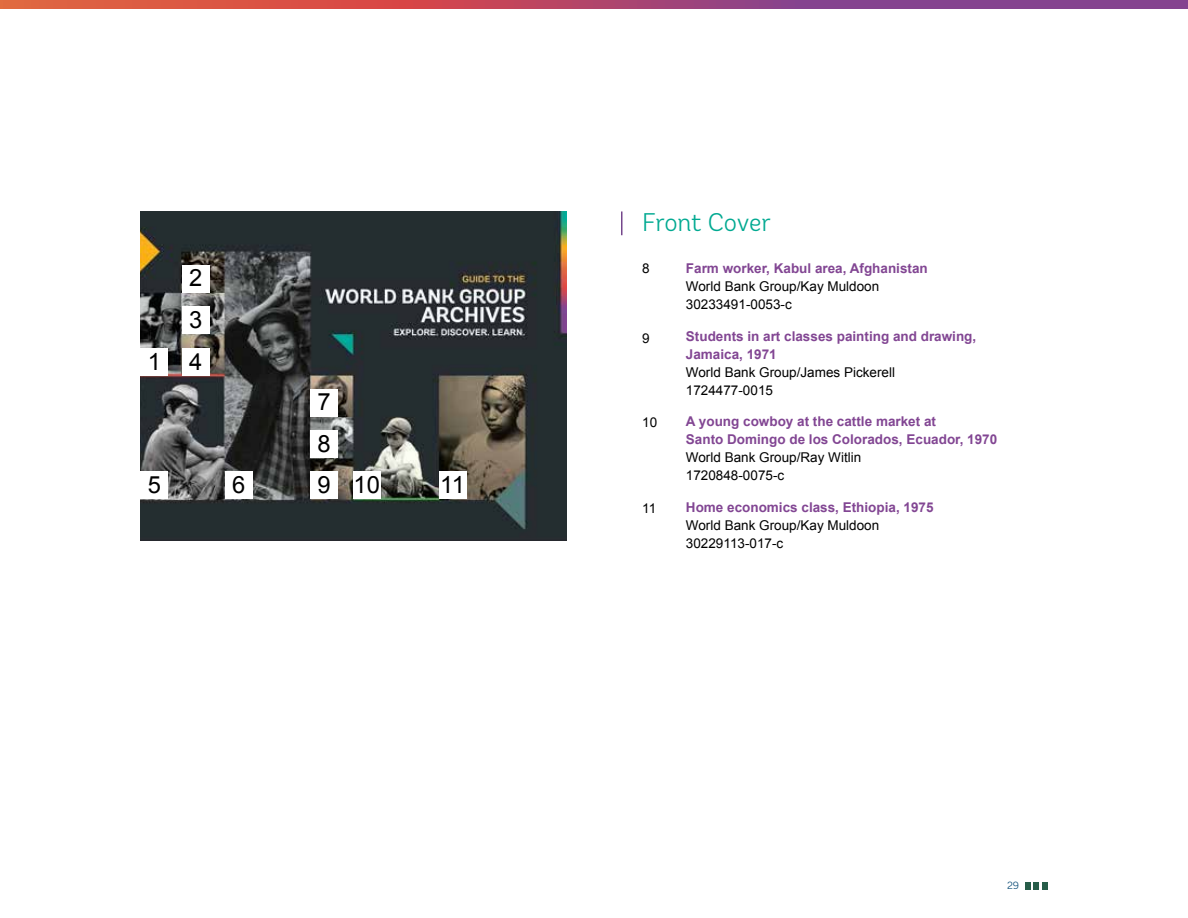
<style>
.page{position:relative;width:1188px;height:918px;background:#fff}
.page>*{position:absolute;margin:0;border:0;box-sizing:border-box;transform-origin:0 0}
.t1{font:300 25.5px "Andes";letter-spacing:-.01em;color:#00a991}
.t2{font:23.7px/41.7px "Arial";color:#000;text-align:justify}
.t3{font:700 13.5px/18px "Arial";color:#824693}
.t4{font:13.5px/18px "Arial";color:#000}
.t5{font:300 10.5px "Andes";color:#064873}
</style>
<div class="page">
<svg style="left:1034px;top:882px;width:5px;height:7px"></svg>
<div style="left:1042px;top:882px;width:6px;height:7px;background:#275d49"></div>
<div style="left:1025px;top:882px;width:6px;height:7px;background:#275d49"></div>
<svg style="left:621px;top:211px;width:1px;height:24px"></svg>
<svg style="left:0;top:0;width:1188px;height:9px;background:#b04a69"></svg>
<img style="left:140px;top:211px;width:427px;height:330px">
<div style="left:140px;top:348px;width:28px;height:28px;background:#fff"></div>
<div style="left:182px;top:265px;width:28px;height:28px;background:#fff"></div>
<div style="left:182px;top:306px;width:28px;height:28px;background:#fff"></div>
<div style="left:182px;top:348px;width:28px;height:28px;background:#fff"></div>
<div style="left:140px;top:471px;width:28px;height:28px;background:#fff"></div>
<div style="left:225px;top:471px;width:28px;height:28px;background:#fff"></div>
<div style="left:310px;top:389px;width:28px;height:28px;background:#fff"></div>
<div style="left:310px;top:430px;width:28px;height:28px;background:#fff"></div>
<div style="left:310px;top:471px;width:28px;height:28px;background:#fff"></div>
<div style="left:353px;top:471px;width:28px;height:28px;background:#fff"></div>
<div style="left:439px;top:471px;width:28px;height:28px;background:#fff"></div>
<h2 class="t2" style="left:148px;top:341px;width:15px">1</h2>
<h2 class="t2" style="left:189px;top:257px;width:15px">2<br>3<br>4</h2>
<h2 class="t2" style="left:148px;top:464px;width:15px">5</h2>
<h2 class="t2" style="left:232px;top:464px;width:15px">6</h2>
<h2 class="t2" style="left:318px;top:382px;width:64px;text-align:left">7<br>8<br>9 10</h2>
<h2 class="t2" style="left:440px;top:464px;width:26px">11</h2>
<h1 class="t1" style="left:642px;top:207px;width:130px">Front Cover</h1>
<p class="t4" style="left:642px;top:260px;width:9px">8</p>
<p class="t4" style="left:642px;top:330px;width:9px">9</p>
<p class="t4" style="left:642px;top:413px;width:17px">10</p>
<p class="t4" style="left:642px;top:500px;width:16px">11</p>
<p class="t3" style="left:686px;top:260px;width:243px">Farm worker, Kabul area, Afghanistan</p>
<p class="t4" style="left:686px;top:278px;width:195px">World Bank Group/Kay Muldoon<br>30233491-0053-c</p>
<p class="t3" style="left:686px;top:327px;width:292px">Students in art classes painting and drawing,<br>Jamaica, 1971</p>
<p class="t4" style="left:686px;top:363px;width:211px">World Bank Group/James Pickerell<br>1724477-0015</p>
<p class="t3" style="left:686px;top:413px;width:313px">A young cowboy at the cattle market at<br>Santo Domingo de los Colorados, Ecuador, 1970</p>
<p class="t4" style="left:686px;top:449px;width:177px">World Bank Group/Ray Witlin<br>1720848-0075-c</p>
<p class="t3" style="left:686px;top:498px;width:249px">Home economics class, Ethiopia, 1975</p>
<p class="t4" style="left:686px;top:516px;width:195px">World Bank Group/Kay Muldoon<br>30229113-017-c</p>
<p class="t5" style="left:1007px;top:879px;width:14px">29</p>
</div>
